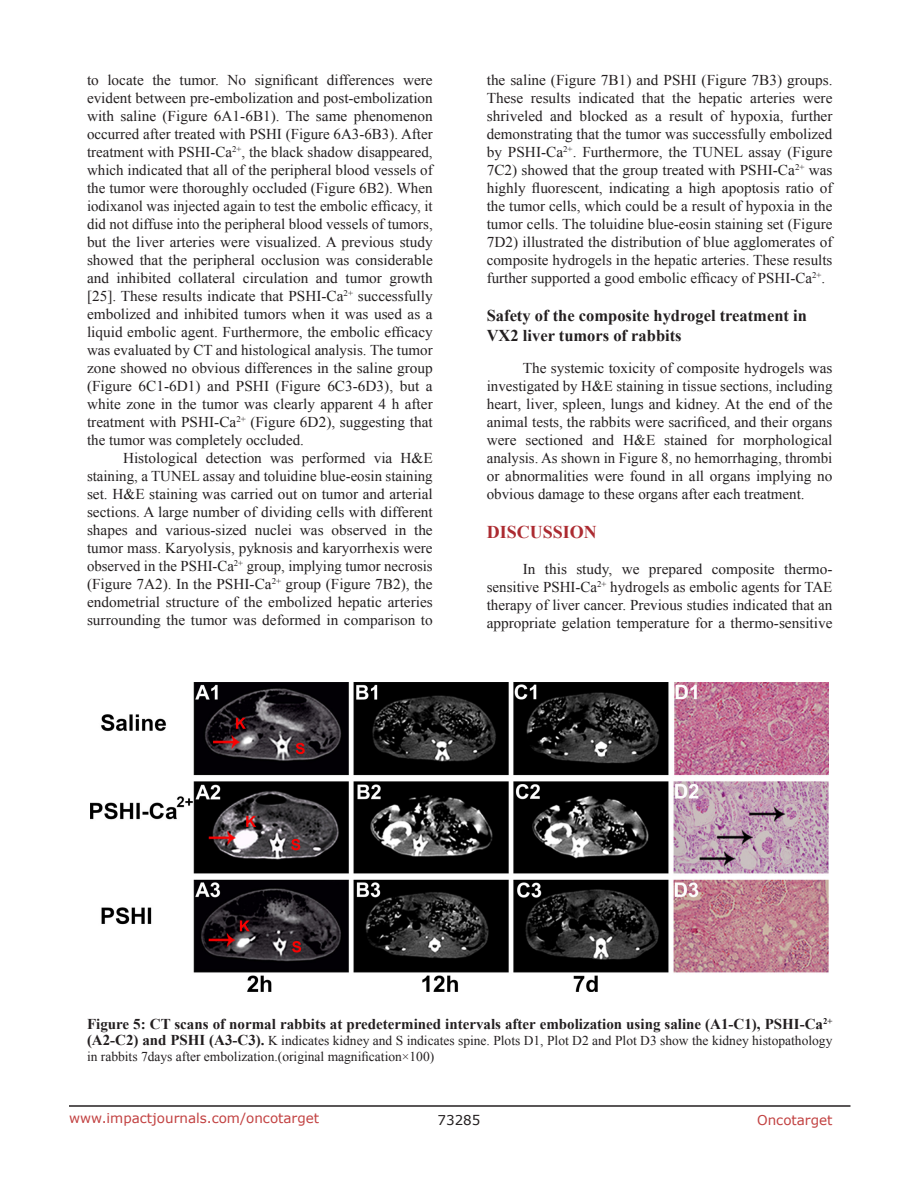
<style>
.page{position:relative;width:918px;height:1188px;background:#fff}
.page>*{position:absolute;margin:0;border:0;box-sizing:border-box;transform-origin:0 0}
.Heading{font:700 18px "Times New Roman";color:#ac2b31}
.SubHeading{font:700 16.5px/19.8px "Times New Roman";color:#231f20}
.BodyText{font:15px/18px "Times New Roman";color:#231f20;text-align:justify}
.figuretext{font:700 15px "Times New Roman";color:#231f20}
.figuretext-2{font:13.5px/16.2px "Times New Roman";color:#231f20}
.t1{font:13.5px "Verdana";color:#c24141}
.t2{font:13.5px "Verdana";color:#231f20}
.s1{font-weight:700;font-size:15px}
</style>
<div class="page">
<hr style="left:69px;top:1105px;width:781px;height:2px;background:#231f20">
<img style="left:91px;top:683px;width:738px;height:308px">
<p class="BodyText" style="left:87px;top:71px;width:347px">to locate the tumor. No significant differences were evident between pre-embolization and post-embolization with saline (Figure 6A1-6B1). The same phenomenon occurred after treated with PSHI (Figure 6A3-6B3). After treatment with PSHI-Ca<sup>2+</sup>, the black shadow disappeared, which indicated that all of the peripheral blood vessels of the tumor were thoroughly occluded (Figure 6B2). When iodixanol was injected again to test the embolic efficacy, it did not diffuse into the peripheral blood vessels of tumors, but the liver arteries were visualized. A previous study showed that the peripheral occlusion was considerable and inhibited collateral circulation and tumor growth [25]. These results indicate that PSHI-Ca<sup>2+</sup> successfully embolized and inhibited tumors when it was used as a liquid embolic agent. Furthermore, the embolic efficacy was evaluated by CT and histological analysis. The tumor zone showed no obvious differences in the saline group (Figure 6C1-6D1) and PSHI (Figure 6C3-6D3), but a white zone in the tumor was clearly apparent 4 h after treatment with PSHI-Ca<sup>2+</sup> (Figure 6D2), suggesting that the tumor was completely occluded.</p>
<p class="BodyText" style="left:87px;top:449px;width:347px;text-indent:36px">Histological detection was performed via H&amp;E staining, a TUNEL assay and toluidine blue-eosin staining set. H&amp;E staining was carried out on tumor and arterial sections. A large number of dividing cells with different shapes and various-sized nuclei was observed in the tumor mass. Karyolysis, pyknosis and karyorrhexis were observed in the PSHI-Ca<sup>2+</sup> group, implying tumor necrosis (Figure 7A2). In the PSHI-Ca<sup>2+</sup> group (Figure 7B2), the endometrial structure of the embolized hepatic arteries surrounding the tumor was deformed in comparison to</p>
<p class="BodyText" style="left:487px;top:71px;width:347px">the saline (Figure 7B1) and PSHI (Figure 7B3) groups.<br>These results indicated that the hepatic arteries were shriveled and blocked as a result of hypoxia, further demonstrating that the tumor was successfully embolized by PSHI-Ca<sup>2+</sup>. Furthermore, the TUNEL assay (Figure 7C2) showed that the group treated with PSHI-Ca<sup>2+</sup> was highly fluorescent, indicating a high apoptosis ratio of the tumor cells, which could be a result of hypoxia in the tumor cells. The toluidine blue-eosin staining set (Figure 7D2) illustrated the distribution of blue agglomerates of composite hydrogels in the hepatic arteries. These results further supported a good embolic efficacy of PSHI-Ca<sup>2+</sup>.</p>
<p class="SubHeading" style="left:487px;top:305px;width:322px">Safety of the composite hydrogel treatment in<br>VX2 liver tumors of rabbits</p>
<p class="BodyText" style="left:487px;top:358px;width:347px;text-indent:36px">The systemic toxicity of composite hydrogels was investigated by H&amp;E staining in tissue sections, including heart, liver, spleen, lungs and kidney. At the end of the animal tests, the rabbits were sacrificed, and their organs were sectioned and H&amp;E stained for morphological analysis. As shown in Figure 8, no hemorrhaging, thrombi or abnormalities were found in all organs implying no obvious damage to these organs after each treatment.</p>
<p class="Heading" style="left:487px;top:520px;width:112px">DISCUSSION</p>
<p class="BodyText" style="left:487px;top:560px;width:347px;text-indent:36px">In this study, we prepared composite thermo&shy;sensitive PSHI-Ca<sup>2+</sup> hydrogels as embolic agents for TAE therapy of liver cancer. Previous studies indicated that an appropriate gelation temperature for a thermo-sensitive</p>
<p class="figuretext" style="left:87px;top:1013px;width:747px">Figure 5: CT scans of normal rabbits at predetermined intervals after embolization using saline (A1-C1), PSHI-Ca<sup>2+</sup></p>
<p class="figuretext-2" style="left:87px;top:1032px;width:747px"><span class="s1">(A2-C2) and PSHI (A3-C3).</span> K indicates kidney and S indicates spine. Plots D1, Plot D2 and Plot D3 show the kidney histopathology in rabbits 7days after embolization.(original magnification×100)</p>
<p class="t1" style="left:69px;top:1109px;width:252px">www.impactjournals.com/oncotarget</p>
<p class="t2" style="left:438px;top:1111px;width:44px">73285</p>
<p class="t1" style="left:757px;top:1111px;width:77px">Oncotarget</p>
</div>
